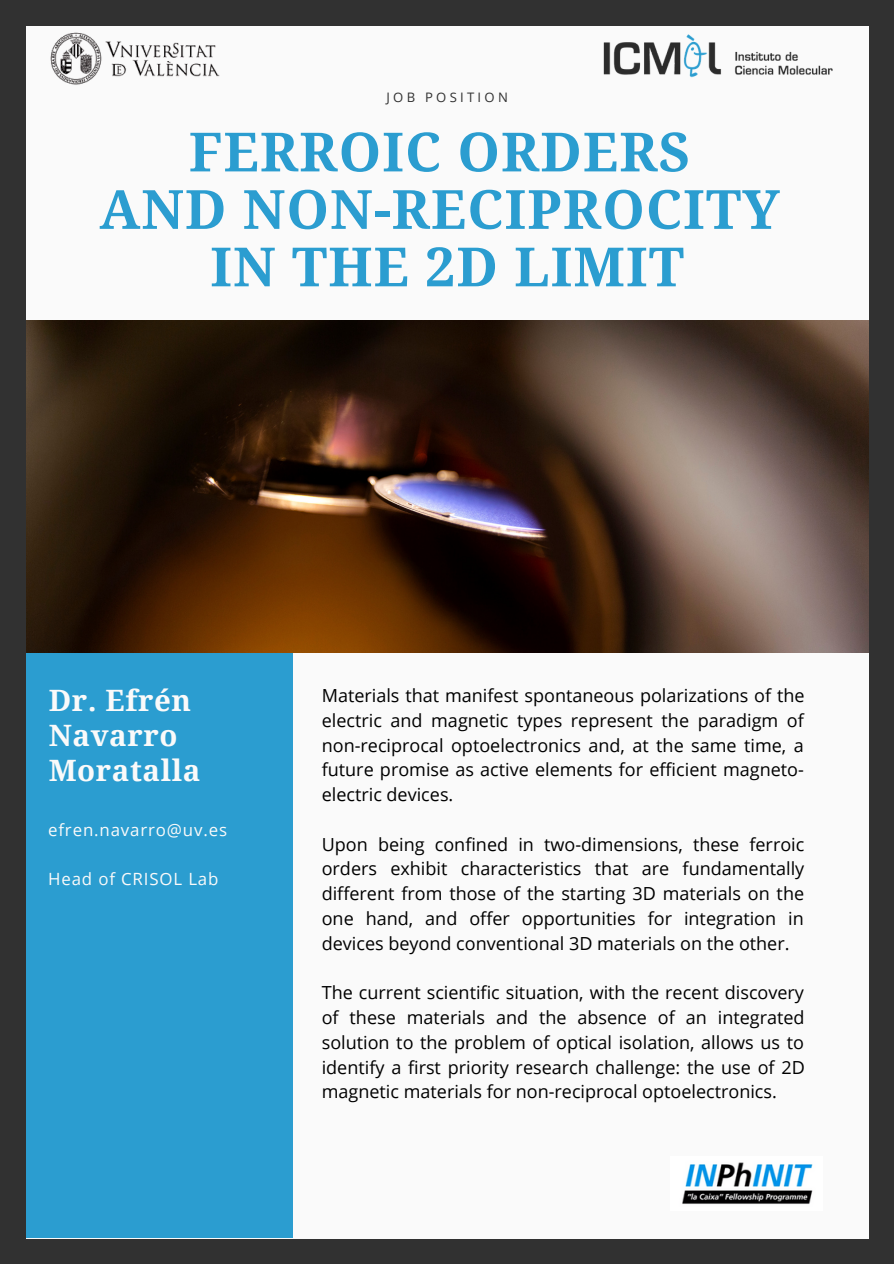
<style>
.page{position:relative;width:894px;height:1264px;background:#fff}
.page>*{position:absolute;margin:0;border:0;box-sizing:border-box;transform-origin:0 0}
.t1{font:700 54px/57.4px "Droid Serif";letter-spacing:.02em;color:#2b9dd0;text-align:center}
.t2{font:700 29.4px/35px "Droid Serif";letter-spacing:.02em;color:#fafafa}
.t3{font:18px/24.8px "Open Sans";color:#000;text-align:justify}
.t4{font:16.8px "Open Sans";letter-spacing:.05em;color:#fafafa}
.t5{font:13.05px "Open Sans";letter-spacing:.25em;color:#313131}
</style>
<div class="page">
<div style="left:0;top:0;width:893px;height:1263px;background:#313131"></div>
<div style="left:26px;top:26px;width:842px;height:1212px;background:#fafafa"></div>
<div style="left:26px;top:598px;width:266px;height:640px;background:#2b9dd0"></div>
<img style="left:26px;top:320px;width:842px;height:333px">
<img style="left:603px;top:34px;width:230px;height:44px">
<img style="left:50px;top:32px;width:170px;height:53px">
<img style="left:682px;top:1162px;width:131px;height:42px">
<p class="t5" style="left:386px;top:88px;width:123px">JOB POSITION</p>
<h1 class="t1" style="left:99px;top:124px;width:681px">FERROIC ORDERS<br>AND NON-RECIPROCITY<br>IN THE 2D LIMIT</h1>
<h2 class="t2" style="left:49px;top:683px;width:153px">Dr. Efrén<br>Navarro<br>Moratalla</h2>
<p class="t4" style="left:48px;top:818px;width:180px">efren.navarro@uv.es</p>
<p class="t4" style="left:48px;top:867px;width:172px">Head of CRISOL Lab</p>
<p class="t3" style="left:321px;top:682px;width:484px">Materials that manifest spontaneous polarizations of the electric and magnetic types represent the paradigm of non-reciprocal optoelectronics and, at the same time, a future promise as active elements for efficient magneto&shy;electric devices.</p>
<p class="t3" style="left:321px;top:831px;width:484px">Upon being confined in two-dimensions, these ferroic orders exhibit characteristics that are fundamentally different from those of the starting 3D materials on the one hand, and offer opportunities for integration in devices beyond conventional 3D materials on the other.</p>
<p class="t3" style="left:321px;top:979px;width:484px">The current scientific situation, with the recent discovery of these materials and the absence of an integrated solution to the problem of optical isolation, allows us to identify a first priority research challenge: the use of 2D magnetic materials for non-reciprocal optoelectronics.</p>
</div>
